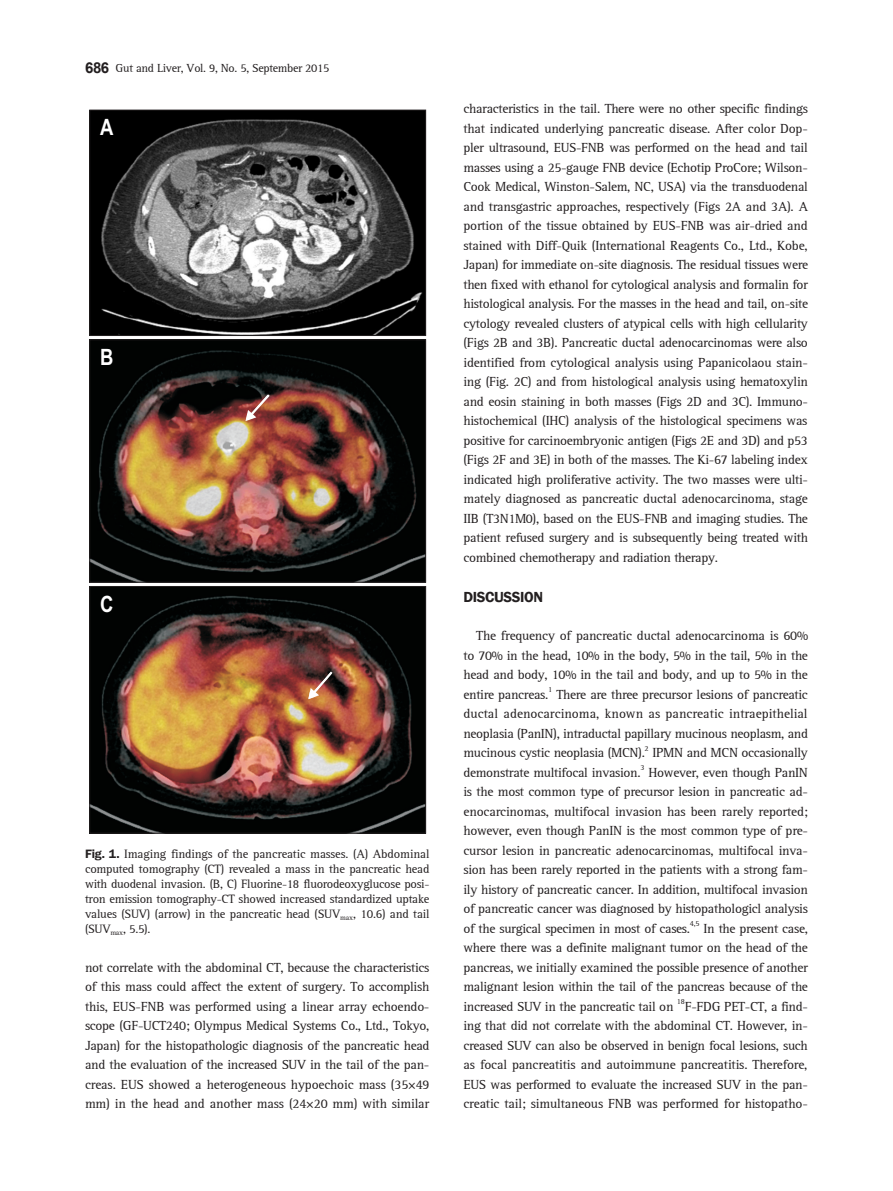
<style>
.page{position:relative;width:893px;height:1191px;background:#fff}
.page>*{position:absolute;margin:0;border:0;box-sizing:border-box;transform-origin:0 0}
.t1{font:700 22.5px "Arial Narrow";color:#fff}
.서론{font:600 15px "Franklin Gothic";letter-spacing:-.025em;color:#231f20}
.본문{font:13.5px/19.5px "Rotisser";letter-spacing:-.025em;color:#231f20;text-align:justify}
.표_그림서체{font:12.45px/15px "Rotisser";letter-spacing:-.02em;color:#231f20;text-align:justify}
.머리말{font:12px "Rotisser";letter-spacing:-.025em;color:#231f20}
.본문-2{font:7.8px "Rotisser";color:#231f20}
.s1{font-family:"Arial";font-weight:700;font-size:15px}
.s2{font-family:"Franklin Gothic";font-weight:600}
</style>
<div class="page">
<svg style="left:89px;top:110px;width:337px;height:723px;background:#4c3b31"></svg>
<svg style="left:245px;top:392px;width:27px;height:29px"></svg>
<svg style="left:308px;top:669px;width:27px;height:30px"></svg>
<p class="머리말" style="left:85px;top:61px;width:246px"><span class="s1">686</span> Gut and Liver, Vol. 9, No. 5, September 2015</p>
<p class="t1" style="left:100px;top:114px;width:15px">A</p>
<p class="t1" style="left:100px;top:344px;width:15px">B</p>
<p class="t1" style="left:100px;top:590px;width:15px">C</p>
<p class="표_그림서체" style="left:85px;top:846px;width:346px"><span class="s2">Fig. 1.</span> Imaging findings of the pancreatic masses. (A) Abdominal computed tomography (CT) revealed a mass in the pancreatic head with duodenal invasion. (B, C) Fluorine-18 fluorodeoxyglucose posi&shy;tron emission tomography-CT showed increased standardized uptake values (SUV) (arrow) in the pancreatic head (SUV<sub>max</sub>, 10.6) and tail (SUV<sub>max</sub>, 5.5).</p>
<p class="본문" style="left:85px;top:958px;width:346px">not correlate with the abdominal CT, because the characteristics of this mass could affect the extent of surgery. To accomplish this, EUS-FNB was performed using a linear array echoendo&shy;scope (GF-UCT240; Olympus Medical Systems Co., Ltd., Tokyo, Japan) for the histopathologic diagnosis of the pancreatic head and the evaluation of the increased SUV in the tail of the pan&shy;creas. EUS showed a heterogeneous hypoechoic mass (35×49 mm) in the head and another mass (24×20 mm) with similar</p>
<p class="본문" style="left:463px;top:99px;width:346px">characteristics in the tail. There were no other specific findings that indicated underlying pancreatic disease. After color Dop&shy;pler ultrasound, EUS-FNB was performed on the head and tail masses using a 25-gauge FNB device (Echotip ProCore; Wilson-Cook Medical, Winston-Salem, NC, USA) via the transduodenal and transgastric approaches, respectively (Figs 2A and 3A). A portion of the tissue obtained by EUS-FNB was air-dried and stained with Diff-Quik (International Reagents Co., Ltd., Kobe, Japan) for immediate on-site diagnosis. The residual tissues were then fixed with ethanol for cytological analysis and formalin for histological analysis. For the masses in the head and tail, on-site cytology revealed clusters of atypical cells with high cellularity (Figs 2B and 3B). Pancreatic ductal adenocarcinomas were also identified from cytological analysis using Papanicolaou stain&shy;ing (Fig. 2C) and from histological analysis using hematoxylin and eosin staining in both masses (Figs 2D and 3C). Immuno&shy;histochemical (IHC) analysis of the histological specimens was positive for carcinoembryonic antigen (Figs 2E and 3D) and p53 (Figs 2F and 3E) in both of the masses. The Ki-67 labeling index indicated high proliferative activity. The two masses were ulti&shy;mately diagnosed as pancreatic ductal adenocarcinoma, stage IIB (T3N1M0), based on the EUS-FNB and imaging studies. The patient refused surgery and is subsequently being treated with combined chemotherapy and radiation therapy.</p>
<p class="서론" style="left:463px;top:588px;width:81px">DISCUSSION</p>
<p class="본문" style="left:463px;top:626px;width:346px;text-indent:13px">The frequency of pancreatic ductal adenocarcinoma is 60% to 70% in the head, 10% in the body, 5% in the tail, 5% in the head and body, 10% in the tail and body, and up to 5% in the entire pancreas.</p>
<p class="본문-2" style="left:548px;top:685px;width:6px">1</p>
<p class="본문" style="left:463px;top:684px;width:346px;text-indent:93px">There are three precursor lesions of pancreatic ductal adenocarcinoma, known as pancreatic intraepithelial neoplasia (PanIN), intraductal papillary mucinous neoplasm, and mucinous cystic neoplasia (MCN).</p>
<p class="본문-2" style="left:645px;top:743px;width:6px">2</p>
<p class="본문" style="left:652px;top:743px;width:157px">IPMN and MCN occasionally</p>
<p class="본문" style="left:463px;top:762px;width:179px">demonstrate multifocal invasion.</p>
<p class="본문-2" style="left:640px;top:763px;width:6px">3</p>
<p class="본문" style="left:463px;top:762px;width:346px;text-indent:185px">However, even though PanIN is the most common type of precursor lesion in pancreatic ad&shy;enocarcinomas, multifocal invasion has been rarely reported; however, even though PanIN is the most common type of pre&shy;cursor lesion in pancreatic adenocarcinomas, multifocal inva&shy;sion has been rarely reported in the patients with a strong fam&shy;ily history of pancreatic cancer. In addition, multifocal invasion of pancreatic cancer was diagnosed by histopathologicl analysis of the surgical specimen in most of cases.</p>
<p class="본문-2" style="left:690px;top:919px;width:11px">4,5</p>
<p class="본문" style="left:463px;top:918px;width:346px;text-indent:240px">In the present case, where there was a definite malignant tumor on the head of the pancreas, we initially examined the possible presence of another malignant lesion within the tail of the pancreas because of the increased SUV in the pancreatic tail on</p>
<p class="본문-2" style="left:677px;top:997px;width:9px">18</p>
<p class="본문" style="left:463px;top:996px;width:346px;text-indent:221px">F-FDG PET-CT, a find&shy;ing that did not correlate with the abdominal CT. However, in&shy;creased SUV can also be observed in benign focal lesions, such as focal pancreatitis and autoimmune pancreatitis. Therefore, EUS was performed to evaluate the increased SUV in the pan&shy;creatic tail; simultaneous FNB was performed for histopatho-</p>
</div>
